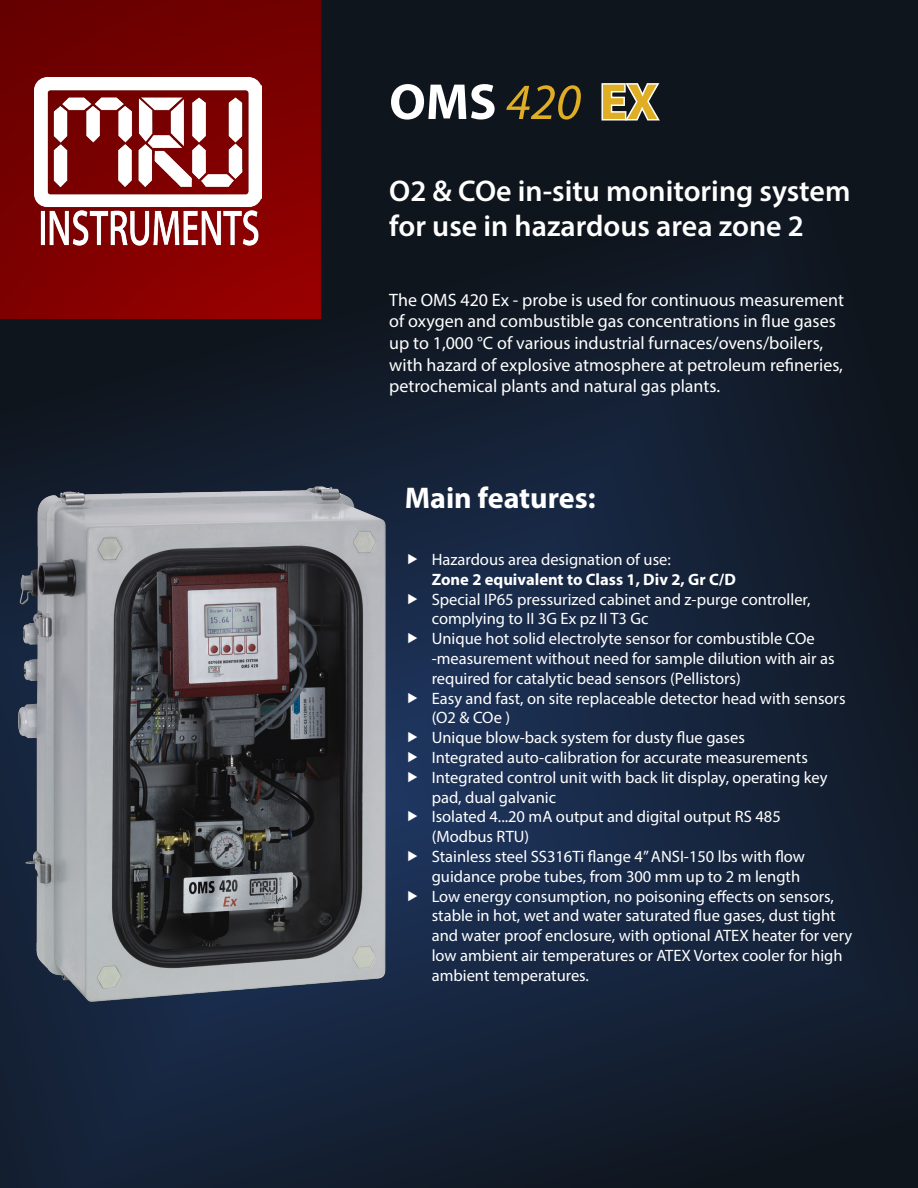
<style>
.page{position:relative;width:918px;height:1188px;background:#fff}
.page>*{position:absolute;margin:0;border:0;box-sizing:border-box;transform-origin:0 0}
.t1{font:700 51px "Myriad Pro";color:#fff}
.t2{font:600 30px/34.5px "Myriad Pro";color:#fff}
.t3{font:700 30px "Myriad Pro";color:#fff}
.t4{font:18px "Myriad Pro";color:#fff}
.t5{font:16.5px/19.8px "Myriad Pro";color:#fff}
.t6{font:700 16.5px/19.8px "Myriad Pro";color:#fff}
.s1{font-weight:400;font-style:italic;color:#e0ae25}
.s2{font-weight:400}
</style>
<div class="page">
<img style="left:0;top:0;width:918px;height:1188px">
<img style="left:35px;top:78px;width:226px;height:180px">
<img style="left:0;top:475px;width:405px;height:540px">
<svg style="left:408px;top:554px;width:9px;height:10px"></svg>
<svg style="left:408px;top:593px;width:9px;height:11px"></svg>
<svg style="left:408px;top:633px;width:9px;height:10px"></svg>
<svg style="left:408px;top:692px;width:9px;height:11px"></svg>
<svg style="left:408px;top:732px;width:9px;height:10px"></svg>
<svg style="left:408px;top:752px;width:9px;height:10px"></svg>
<svg style="left:408px;top:772px;width:9px;height:10px"></svg>
<svg style="left:408px;top:811px;width:9px;height:11px"></svg>
<svg style="left:408px;top:851px;width:9px;height:10px"></svg>
<svg style="left:408px;top:890px;width:9px;height:11px"></svg>
<p class="t1" style="left:389px;top:69px;width:270px">OMS <span class="s1">420</span> EX</p>
<p class="t2" style="left:389px;top:173px;width:463px">O2 &amp; COe in-situ monitoring system for use in hazardous area zone 2</p>
<p class="t4" style="left:389px;top:289px;width:456px">The OMS 420 Ex - probe is used for continuous measurement</p>
<p class="t4" style="left:389px;top:310px;width:448px">of oxygen and combustible gas concentrations in flue gases</p>
<p class="t4" style="left:389px;top:332px;width:436px">up to 1,000 °C of various industrial furnaces/ovens/boilers,</p>
<p class="t4" style="left:389px;top:353px;width:455px">with hazard of explosive atmosphere at petroleum refineries,</p>
<p class="t4" style="left:389px;top:375px;width:332px">petrochemical plants and natural gas plants.</p>
<p class="t3" style="left:405px;top:479px;width:192px">Main features:</p>
<p class="t6" style="left:432px;top:549px;width:306px"><span class="s2">Hazardous area designation of use:<br></span>Zone 2 equivalent to Class 1, Div 2, Gr C/D</p>
<p class="t5" style="left:432px;top:589px;width:380px">Special IP65 pressurized cabinet and z-purge controller, complying to II 3G Ex pz II T3 Gc</p>
<p class="t5" style="left:432px;top:629px;width:404px">Unique hot solid electrolyte sensor for combustible COe -measurement without need for sample dilution with air as required for catalytic bead sensors (Pellistors)</p>
<p class="t5" style="left:432px;top:688px;width:415px">Easy and fast, on site replaceable detector head with sensors (O2 &amp; COe )</p>
<p class="t5" style="left:432px;top:728px;width:315px">Unique blow-back system for dusty flue gases</p>
<p class="t5" style="left:432px;top:747px;width:378px">Integrated auto-calibration for accurate measurements</p>
<p class="t5" style="left:432px;top:767px;width:397px">Integrated control unit with back lit display, operating key pad, dual galvanic</p>
<p class="t5" style="left:432px;top:807px;width:351px">Isolated 4...20 mA output and digital output RS 485 (Modbus RTU)</p>
<p class="t5" style="left:432px;top:846px;width:375px">Stainless steel SS316Ti flange 4” ANSI-150 lbs with flow guidance probe tubes, from 300 mm up to 2 m length</p>
<p class="t5" style="left:432px;top:886px;width:422px">Low energy consumption, no poisoning effects on sensors, stable in hot, wet and water saturated flue gases, dust tight and water proof enclosure, with optional ATEX heater for very low ambient air temperatures or ATEX Vortex cooler for high ambient temperatures.</p>
</div>
